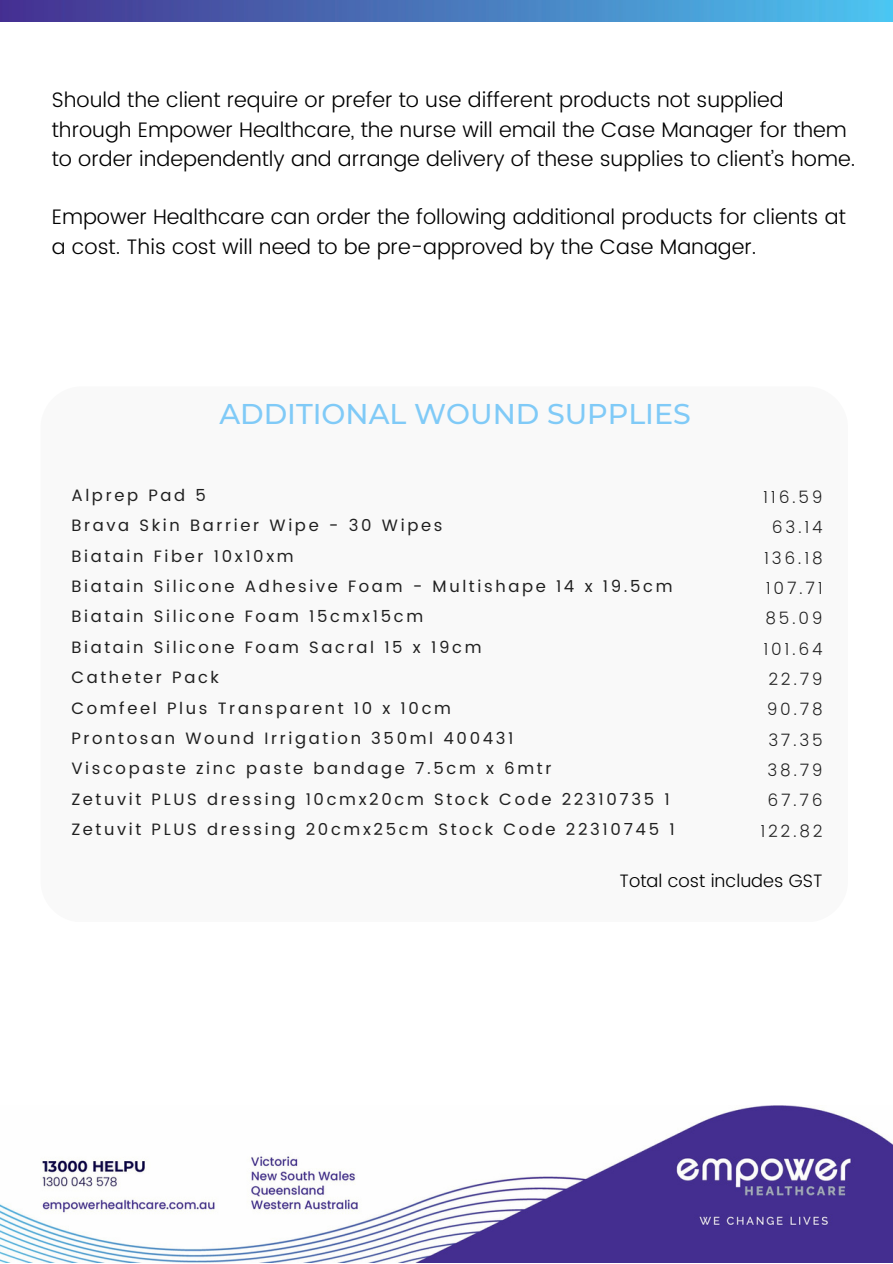
<style>
.page{position:relative;width:893px;height:1264px;background:#fff}
.page>*{position:absolute;margin:0;border:0;box-sizing:border-box;transform-origin:0 0}
.t1{font:500 28.5px "Montserrat";color:#71c8fd}
.t2{font:300 21px/29.2px "Poppins";color:#000}
.t3{font:300 18px "Poppins";color:#000}
.t4{font:300 16.8px/30.3px "Poppins";letter-spacing:.16em;color:#000;text-align:right}
.t5{font:16.5px/30.3px "Poppins";letter-spacing:.16em;color:#000}
</style>
<div class="page">
<img style="left:1px;top:1105px;width:891px;height:157px">
<img style="left:1px;top:0;width:891px;height:21px">
<p class="t2" style="left:52px;top:85px;width:805px">Should the client require or prefer to use different products not supplied through Empower Healthcare, the nurse will email the Case Manager for them to order independently and arrange delivery of these supplies to client’s home.</p>
<p class="t2" style="left:52px;top:202px;width:795px">Empower Healthcare can order the following additional products for clients at a cost. This cost will need to be pre-approved by the Case Manager.</p>
<h1 class="t1" style="left:219px;top:396px;width:473px">ADDITIONAL WOUND SUPPLIES</h1>
<p class="t5" style="left:71px;top:480px;width:604px">Alprep Pad 5<br>Brava Skin Barrier Wipe - 30 Wipes<br>Biatain Fiber 10x10xm<br>Biatain Silicone Adhesive Foam - Multishape 14 x 19.5cm Biatain Silicone Foam 15cmx15cm<br>Biatain Silicone Foam Sacral 15 x 19cm<br>Catheter Pack<br>Comfeel Plus Transparent 10 x 10cm<br>Prontosan Wound Irrigation 350ml 400431<br>Viscopaste zinc paste bandage 7.5cm x 6mtr<br>Zetuvit PLUS dressing 10cmx20cm Stock Code 22310735 1<br>Zetuvit PLUS dressing 20cmx25cm Stock Code 22310745 1</p>
<p class="t4" style="left:760px;top:482px;width:64px">116.59<br>63.14<br>136.18<br>107.71<br>85.09<br>101.64<br>22.79<br>90.78<br>37.35<br>38.79<br>67.76<br>122.82</p>
<p class="t3" style="left:619px;top:870px;width:204px">Total cost includes GST</p>
</div>
